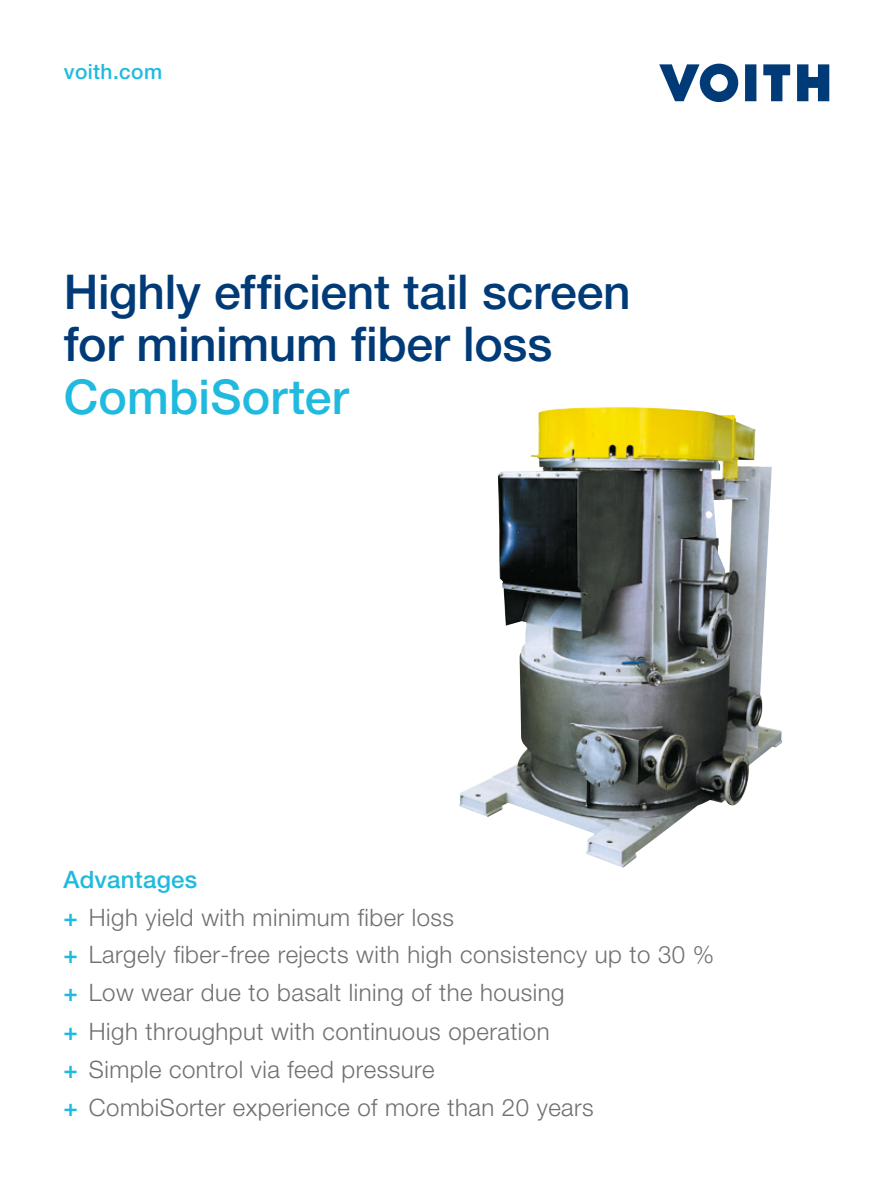
<style>
.page{position:relative;width:893px;height:1191px;background:#fff}
.page>*{position:absolute;margin:0;border:0;box-sizing:border-box;transform-origin:0 0}
.Context{font:500 48px/52.8px "Helvetica Neue LT Pro";letter-spacing:-.005em;color:#003b77}
.Context-2{font:500 48px "Helvetica Neue LT Pro";letter-spacing:.005em;color:#20badf}
.t1{font:300 24px/38px "Helvetica Neue LT Pro";letter-spacing:.02em;color:#70706f}
.t2{font:500 21px "Helvetica Neue LT Pro";letter-spacing:.02em;color:#20badf}
.s1{font-weight:500;color:#20badf}
</style>
<div class="page">
<img style="left:459px;top:407px;width:323px;height:460px">
<svg style="left:659px;top:64px;width:79px;height:38px"></svg>
<svg style="left:745px;top:64px;width:11px;height:37px"></svg>
<svg style="left:763px;top:64px;width:27px;height:37px"></svg>
<svg style="left:797px;top:64px;width:32px;height:37px"></svg>
<p class="t2" style="left:64px;top:59px;width:100px">voith.com</p>
<p class="Context" style="left:64px;top:265px;width:569px">Highly efficient tail screen for minimum fiber loss</p>
<p class="Context-2" style="left:64px;top:368px;width:286px">CombiSorter</p>
<p class="t1" style="left:63px;top:860px;width:652px"><span class="s1">Advantages<br>+</span> High yield with minimum fiber loss<br><span class="s1">+</span> Largely fiber-free rejects with high consistency up to 30 % <span class="s1">+</span> Low wear due to basalt lining of the housing<br><span class="s1">+</span> High throughput with continuous operation<br><span class="s1">+</span> Simple control via feed pressure<br><span class="s1">+</span> CombiSorter experience of more than 20 years</p>
</div>
